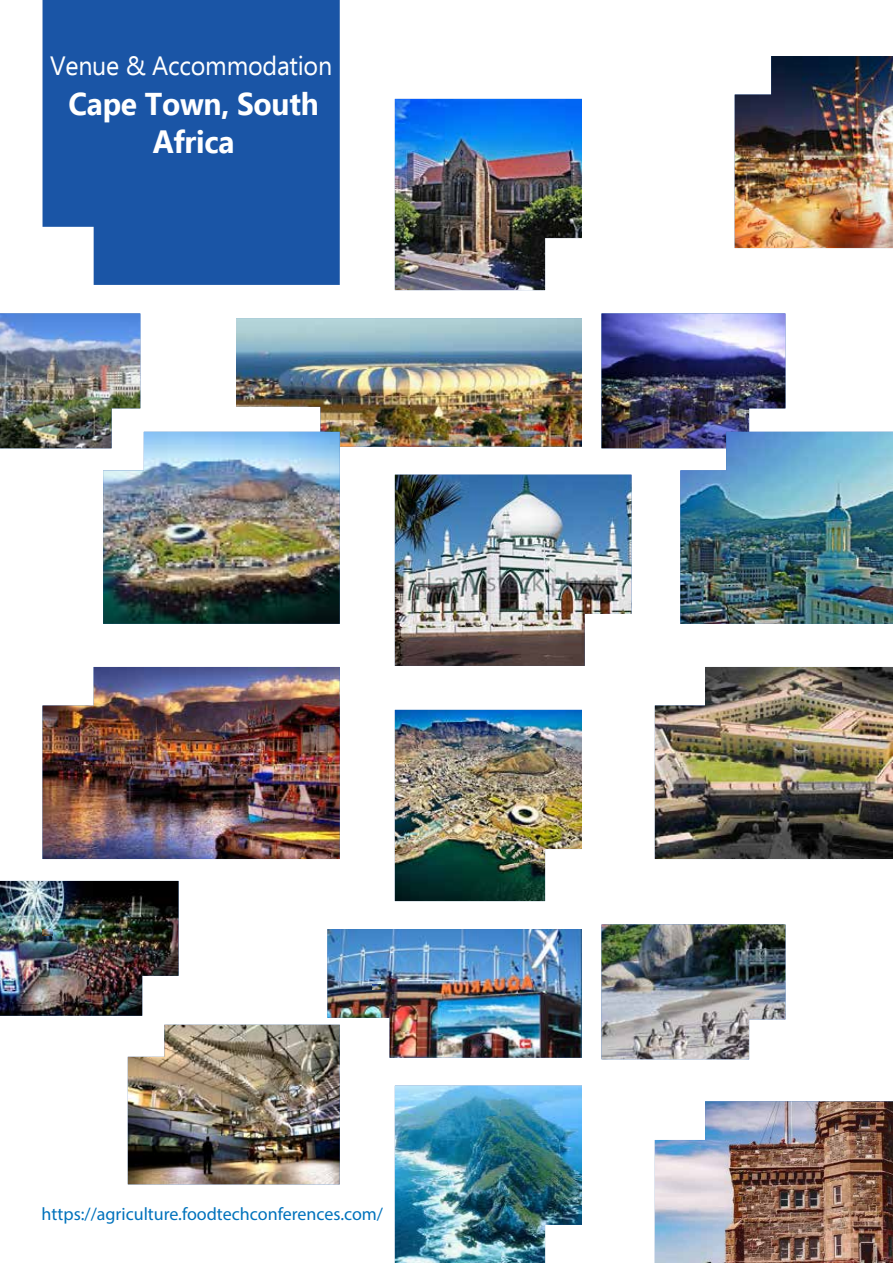
<style>
.page{position:relative;width:893px;height:1263px;background:#fff}
.page>*{position:absolute;margin:0;border:0;box-sizing:border-box;transform-origin:0 0}
.t1{font:700 31.5px/37.5px "Ebrima";letter-spacing:-.01em;color:#fff;text-align:center;scale:.95 1}
.t2{font:26.4px "Ebrima";letter-spacing:-.01em;color:#fff;scale:.95 1}
.t3{font:18px "Myriad Pro";color:#0072bc}
</style>
<div class="page">
<div style="left:43px;top:0;width:297px;height:285px;background:#1a55a6"></div>
<img style="left:0;top:313px;width:140px;height:135px">
<img style="left:601px;top:924px;width:184px;height:135px">
<img style="left:395px;top:99px;width:187px;height:191px">
<img style="left:103px;top:432px;width:133px;height:192px">
<img style="left:43px;top:667px;width:297px;height:43px">
<img style="left:236px;top:313px;width:657px;height:353px">
<img style="left:680px;top:432px;width:213px;height:192px">
<img style="left:655px;top:667px;width:238px;height:192px">
<img style="left:735px;top:56px;width:158px;height:192px">
<img style="left:655px;top:1101px;width:238px;height:162px">
<img style="left:0;top:710px;width:582px;height:553px">
<h2 class="t2" style="left:50px;top:47px;width:298px">Venue &amp; Accommodation</h2>
<h1 class="t1" style="left:69px;top:87px;width:265px">Cape Town, South<br>Africa</h1>
<p class="t3" style="left:42px;top:1202px;width:343px">https://agriculture.foodtechconferences.com/</p>
</div>
